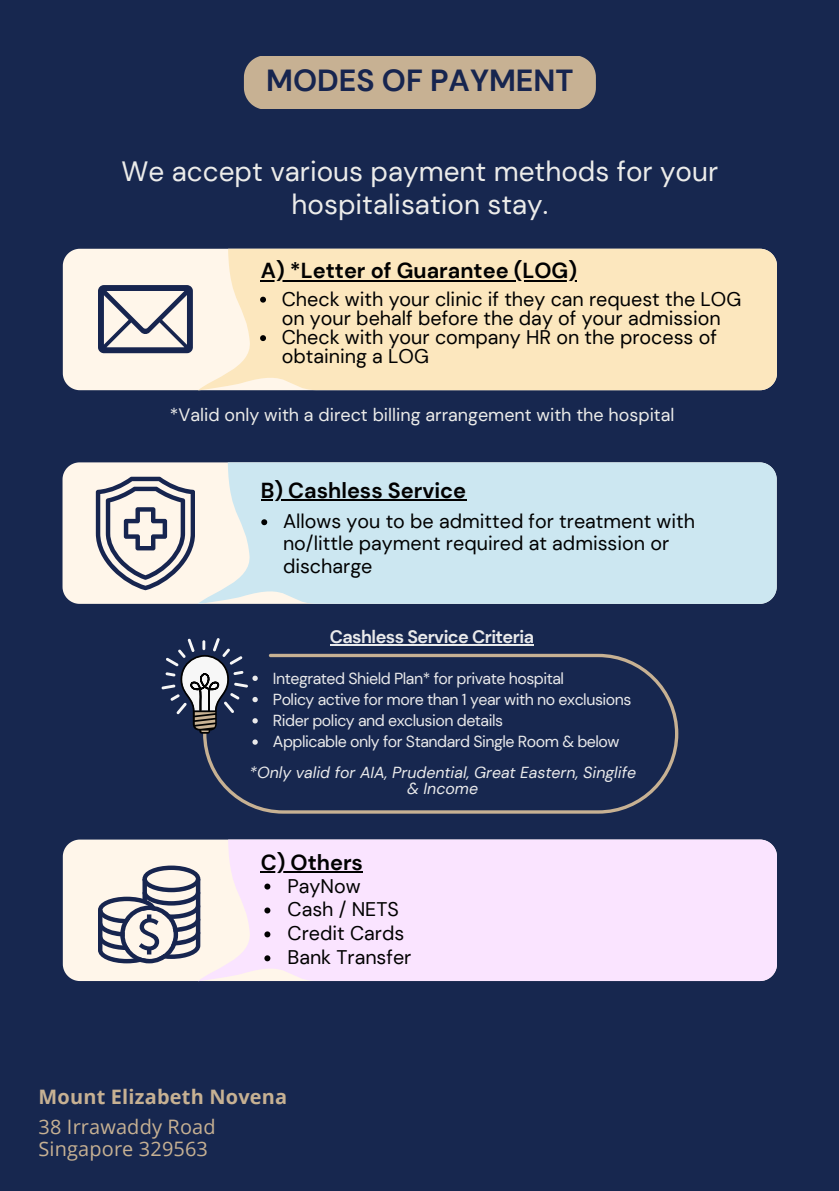
<style>
.page{position:relative;width:839px;height:1191px;background:#fff}
.page>*{position:absolute;margin:0;border:0;box-sizing:border-box;transform-origin:0 0}
.t1{font:700 30.4px "DM Sans";color:#17254f}
.t2{font:27.8px/32.8px "DM Sans";color:#ececea;text-align:center}
.t3{font:700 21.6px "DM Sans";color:#010101}
.t4{font:20px/22.4px "Open Sans";letter-spacing:.01em;color:#c7b193}
.t5{font:700 20px "Open Sans";letter-spacing:.01em;color:#c7b193}
.t6{font:19.8px/22.2px "DM Sans";color:#010101}
.t7{font:18px "DM Sans";color:#ececea}
.t8{font:700 18px "DM Sans";letter-spacing:-.03em;color:#eaeaeb}
.t9{font:16px "DM Sans";letter-spacing:-.03em;color:#eaeaeb}
.t10{font:italic 16px/16px "DM Sans";color:#eaeaeb;text-align:center}
</style>
<div class="page">
<div style="left:0;top:0;width:838px;height:1191px;background:#17274f"></div>
<div style="left:244px;top:56px;width:351px;height:52px;background:#c7b193"></div>
<div style="left:63px;top:840px;width:135px;height:141px;background:#fff6ea"></div>
<svg style="left:198px;top:840px;width:578px;height:141px;background:#fae4fd"></svg>
<svg style="left:98px;top:866px;width:102px;height:97px"></svg>
<svg style="left:264px;top:884px;width:6px;height:6px"></svg>
<svg style="left:264px;top:908px;width:6px;height:5px"></svg>
<svg style="left:264px;top:931px;width:6px;height:6px"></svg>
<svg style="left:264px;top:955px;width:6px;height:6px"></svg>
<hr style="left:261px;top:871px;width:102px;height:2px;background:#010101">
<svg style="left:203px;top:654px;width:475px;height:160px"></svg>
<hr style="left:330px;top:644px;width:203px;height:2px;background:#eaeaeb">
<svg style="left:161px;top:638px;width:97px;height:107px"></svg>
<svg style="left:62px;top:462px;width:136px;height:141px;background:#f2ebe1"></svg>
<svg style="left:198px;top:462px;width:578px;height:141px;background:#cfe7f0"></svg>
<svg style="left:96px;top:477px;width:98px;height:113px"></svg>
<hr style="left:261px;top:499px;width:205px;height:2px;background:#010101">
<svg style="left:261px;top:519px;width:6px;height:6px"></svg>
<div style="left:63px;top:249px;width:135px;height:141px;background:#fff6ea"></div>
<svg style="left:198px;top:249px;width:578px;height:141px;background:#fbe7c0"></svg>
<svg style="left:98px;top:285px;width:94px;height:68px"></svg>
<hr style="left:261px;top:280px;width:316px;height:1px;background:#010101">
<svg style="left:260px;top:297px;width:6px;height:6px"></svg>
<svg style="left:260px;top:335px;width:6px;height:6px"></svg>
<p class="t1" style="left:266px;top:61px;width:309px">MODES OF PAYMENT</p>
<p class="t2" style="left:121px;top:155px;width:598px">We accept various payment methods for your hospitalisation stay.</p>
<p class="t3" style="left:261px;top:257px;width:317px">A) *Letter of Guarantee (LOG)</p>
<p class="t6" style="left:282px;top:289px;width:461px;line-height:19.2px">Check with your clinic if they can request the LOG on your behalf before the day of your admission</p>
<p class="t6" style="left:282px;top:328px;width:436px;line-height:19.2px">Check with your company HR on the process of obtaining a LOG</p>
<p class="t7" style="left:170px;top:403px;width:506px">*Valid only with a direct billing arrangement with the hospital</p>
<p class="t3" style="left:261px;top:476px;width:207px">B) Cashless Service</p>
<h5 class="t6" style="left:283px;top:510px;width:413px">Allows you to be admitted for treatment with no/little payment required at admission or discharge</h5>
<p class="t8" style="left:330px;top:625px;width:206px">Cashless Service Criteria</p>
<h6 class="t9" style="left:273px;top:668px;width:293px">Integrated Shield Plan* for private hospital</h6>
<p class="t9" style="left:273px;top:689px;width:360px">Policy active for more than 1 year with no exclusions</p>
<p class="t9" style="left:273px;top:710px;width:232px">Rider policy and exclusion details</p>
<h3 class="t9" style="left:273px;top:732px;width:348px">Applicable only for Standard Single Room &amp; below</h3>
<p class="t10" style="left:249px;top:765px;width:388px">*Only valid for AIA, Prudential, Great Eastern, Singlife &amp; Income</p>
<h3 class="t3" style="left:261px;top:848px;width:104px">C) Others</h3>
<h1 class="t6" style="left:287px;top:875px;width:75px">PayNow</h1>
<h2 class="t6" style="left:287px;top:899px;width:113px">Cash / NETS</h2>
<p class="t6" style="left:287px;top:923px;width:118px">Credit Cards</p>
<p class="t6" style="left:287px;top:946px;width:125px">Bank Transfer</p>
<p class="t5" style="left:39px;top:1083px;width:250px">Mount Elizabeth Novena</p>
<p class="t4" style="left:39px;top:1115px;width:178px">38 Irrawaddy Road<br>Singapore 329563</p>
</div>
